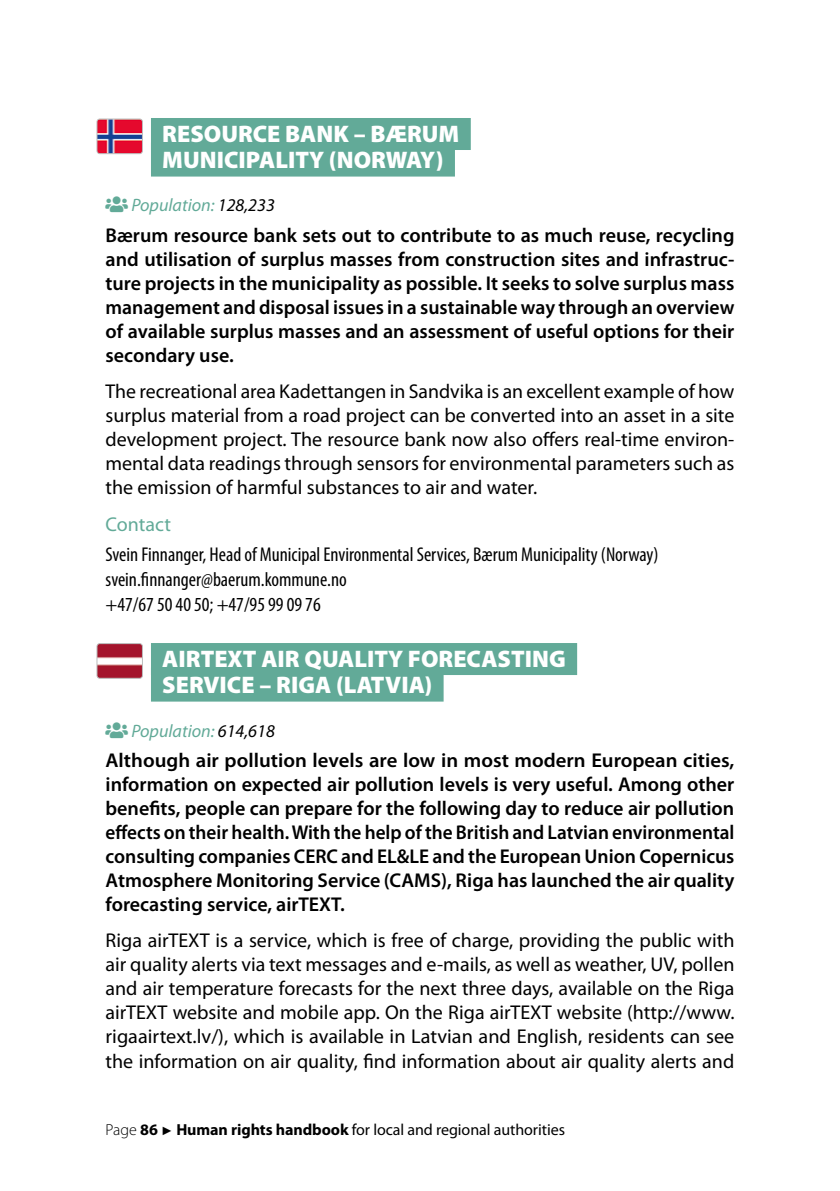
<style>
.page{position:relative;width:840px;height:1191px;background:#fff}
.page>*{position:absolute;margin:0;border:0;box-sizing:border-box;transform-origin:0 0}
.Titre_grisé{font:900 24px/26px "Myriad Pro";color:#fff}
.Texte{font:600 20px/24px "Myriad Pro";color:#000;text-align:justify}
.Texte-2{font:20px/24px "Myriad Pro";color:#000;text-align:justify}
.Auteur{font:condensed 20px "Myriad Pro";color:#000}
.Texte-3{font:20px "Myriad Pro";color:#62aa98}
._1-population{font:italic 18px "Myriad Pro";color:#62aa98}
.t1{font:16px "Myriad Pro";letter-spacing:-.005em;color:#000}
.s1{color:#000}
.s2{font-weight:300}
.s3{font-weight:700}
.s4{font-family:"Arial";font-size:12px}
</style>
<div class="page">
<div style="left:151px;top:118px;width:319px;height:32px;background:#62aa98"></div>
<div style="left:151px;top:143px;width:303px;height:34px;background:#62aa98"></div>
<div style="left:151px;top:643px;width:426px;height:32px;background:#62aa98"></div>
<div style="left:151px;top:667px;width:292px;height:34px;background:#62aa98"></div>
<img style="left:97px;top:645px;width:44px;height:33px">
<div style="left:97px;top:643px;width:46px;height:35px;border:1px solid #bbbdbd;border-radius:3px"></div>
<img style="left:97px;top:119px;width:44px;height:35px">
<div style="left:97px;top:119px;width:46px;height:35px;border:1px solid #bbbdbd;border-radius:3px"></div>
<p class="Titre_grisé" style="left:162px;top:121px;width:298px">RESOURCE BANK – BÆRUM<br>MUNICIPALITY (NORWAY)</p>
<p class="_1-population" style="left:131px;top:194px;width:145px">Population: <span class="s1">128,233</span></p>
<p class="Texte" style="left:105px;top:224px;width:630px">Bærum resource bank sets out to contribute to as much reuse, recycling and utilisation of surplus masses from construction sites and infrastruc&shy;ture projects in the municipality as possible. It seeks to solve surplus mass management and disposal issues in a sustainable way through an overview of available surplus masses and an assessment of useful options for their secondary use.</p>
<p class="Texte-2" style="left:105px;top:379px;width:630px">The recreational area Kadettangen in Sandvika is an excellent example of how surplus material from a road project can be converted into an asset in a site development project. The resource bank now also offers real-time environ&shy;mental data readings through sensors for environmental parameters such as the emission of harmful substances to air and water.</p>
<p class="Texte-3" style="left:105px;top:511px;width:67px">Contact</p>
<p class="Auteur" style="left:105px;top:542px;width:554px">Svein Finnanger, Head of Municipal Environmental Services, Bærum Municipality (Norway)</p>
<p class="Auteur" style="left:105px;top:567px;width:242px">svein.finnanger@baerum.kommune.no</p>
<p class="Auteur" style="left:105px;top:592px;width:216px">+47/67 50 40 50; +47/95 99 09 76</p>
<p class="Titre_grisé" style="left:162px;top:645px;width:405px">AIRTEXT AIR QUALITY FORECASTING<br>SERVICE – RIGA (LATVIA)</p>
<p class="_1-population" style="left:131px;top:719px;width:145px">Population: <span class="s1">614,618</span></p>
<p class="Texte" style="left:105px;top:748px;width:630px">Although air pollution levels are low in most modern European cities, information on expected air pollution levels is very useful. Among other benefits, people can prepare for the following day to reduce air pollution effects on their health. With the help of the British and Latvian environmental consulting companies CERC and EL&amp;LE and the European Union Copernicus Atmosphere Monitoring Service (CAMS), Riga has launched the air quality forecasting service, airTEXT.</p>
<p class="Texte-2" style="left:105px;top:928px;width:630px">Riga airTEXT is a service, which is free of charge, providing the public with air quality alerts via text messages and e-mails, as well as weather, UV, pollen and air temperature forecasts for the next three days, available on the Riga airTEXT website and mobile app. On the Riga airTEXT website (http://www. rigaairtext.lv/), which is available in Latvian and English, residents can see the information on air quality, find information about air quality alerts and</p>
<p class="t1" style="left:105px;top:1120px;width:460px"><span class="s2">Page</span> <span class="s3">86</span> <span class="s4">►</span> <span class="s3">Human rights handbook</span> for local and regional authorities</p>
</div>
